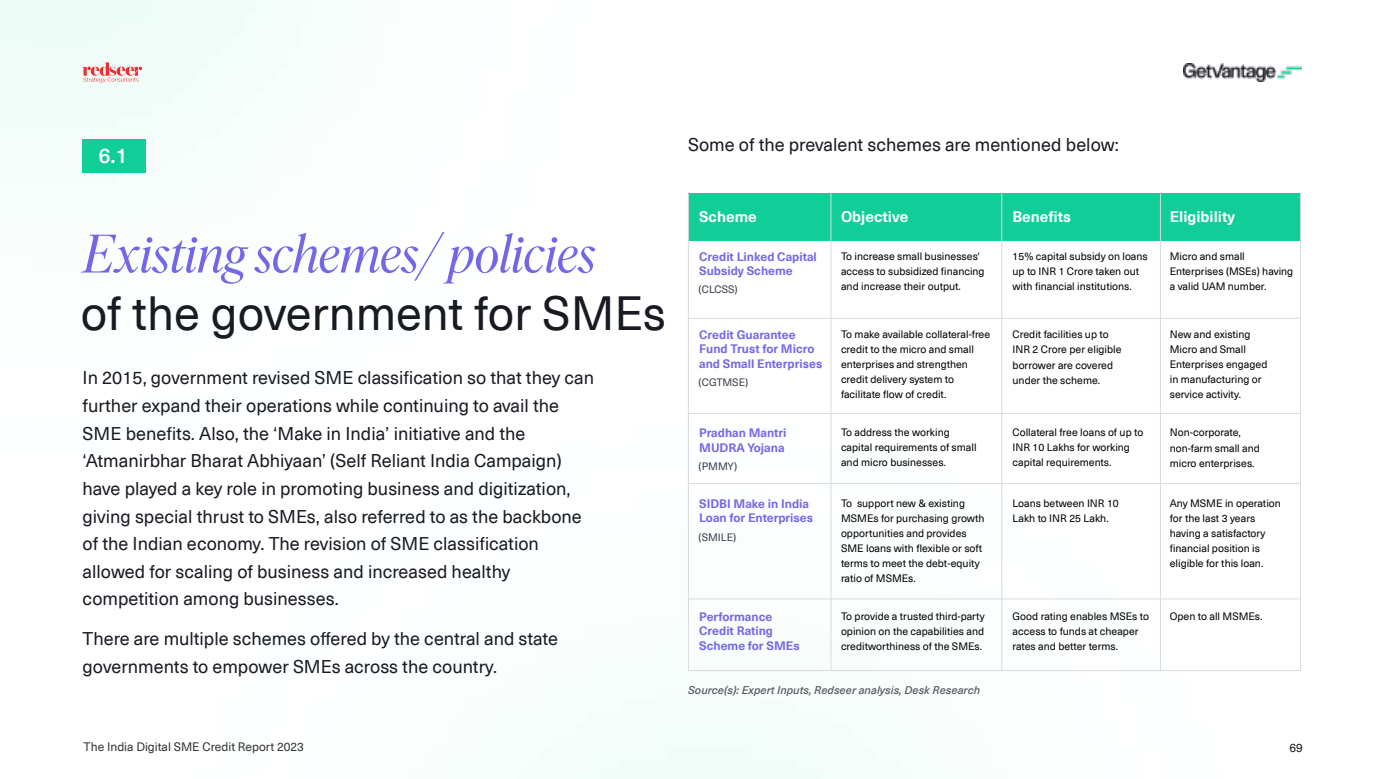
<style>
.page{position:relative;width:1384px;height:779px;background:#fff}
.page>*{position:absolute;margin:0;border:0;box-sizing:border-box;transform-origin:0 0}
.t1{font:italic 54px "Ivar Display";letter-spacing:-.005em;color:#7367e8}
.t2{font:46.8px "Neue Haas Unica Pro";color:#191b23}
.t3{font:500 21px "Neue Haas Unica Pro";color:#fff}
.t4{font:18px/27.6px "Neue Haas Unica Pro";color:#191b23}
.t5{font:700 15px "Neue Haas Unica Pro";color:#fff}
.t6{font:700 12px/14.4px "Neue Haas Unica Pro";color:#7367e8}
.t7{font:12px "Neue Haas Unica Pro";color:#333}
.t8{font:12px "Neue Haas Unica Pro";color:#191b23}
.t9{font:italic 500 11.1px "Neue Haas Unica Pro";color:rgb(25 27 35/.7)}
.t10{font:10.5px/15px "Neue Haas Unica Pro";color:#000}
.t11{font:10.5px "Neue Haas Unica Pro";color:#393c47}
</style>
<div class="page">
<div style="left:1px;top:1px;width:276px;height:172px;background:#f1fcf8"></div>
<div style="left:688px;top:193px;width:612px;height:47px;background:#11ce98"></div>
<hr style="left:830px;top:193px;width:1px;height:477px;background:#dadada">
<hr style="left:688px;top:318px;width:612px;height:1px;background:#dadada">
<hr style="left:688px;top:413px;width:612px;height:1px;background:#dadada">
<hr style="left:688px;top:483px;width:612px;height:1px;background:#dadada">
<hr style="left:688px;top:598px;width:612px;height:1px;background:#dadada">
<hr style="left:688px;top:670px;width:612px;height:1px;background:#dadada">
<hr style="left:687px;top:193px;width:1px;height:477px;background:#dadada">
<hr style="left:1001px;top:193px;width:1px;height:477px;background:#dadada">
<hr style="left:1159px;top:193px;width:1px;height:477px;background:#dadada">
<hr style="left:1299px;top:193px;width:1px;height:477px;background:#dadada">
<div style="left:83px;top:139px;width:63px;height:33px;background:#11ce98"></div>
<img style="left:1183px;top:63px;width:118px;height:18px">
<svg style="left:83px;top:62px;width:59px;height:20px"></svg>
<h3 class="t3" style="left:98px;top:147px;width:31px">6.1</h3>
<h1 class="t1" style="left:83px;top:232px;width:514px">Existing schemes/ policies</h1>
<h2 class="t2" style="left:81px;top:294px;width:586px">of the government for SMEs</h2>
<p class="t4" style="left:83px;top:366px;width:513px">In 2015, government revised SME classification so that they can further expand their operations while continuing to avail the SME benefits. Also, the ‘Make in India’ initiative and the ‘Atmanirbhar Bharat Abhiyaan’ (Self Reliant India Campaign) have played a key role in promoting business and digitization, giving special thrust to SMEs, also referred to as the backbone of the Indian economy. The revision of SME classification allowed for scaling of business and increased healthy competition among businesses.</p>
<h3 class="t4" style="left:83px;top:626px;width:477px">There are multiple schemes offered by the central and state governments to empower SMEs across the country.</h3>
<h3 class="t4" style="left:688px;top:133px;width:432px">Some of the prevalent schemes are mentioned below:</h3>
<h3 class="t5" style="left:699px;top:210px;width:59px">Scheme</h3>
<h3 class="t5" style="left:841px;top:210px;width:69px">Objective</h3>
<h3 class="t5" style="left:1012px;top:210px;width:60px">Benefits</h3>
<h3 class="t5" style="left:1169px;top:210px;width:67px">Eligibility</h3>
<p class="t6" style="left:699px;top:250px;width:119px">Credit Linked Capital<br>Subsidy Scheme</p>
<p class="t11" style="left:698px;top:285px;width:41px">(CLCSS)</p>
<p class="t6" style="left:699px;top:328px;width:125px">Credit Guarantee<br>Fund Trust for Micro and Small Enterprises</p>
<p class="t11" style="left:698px;top:378px;width:51px">(CGTMSE)</p>
<p class="t6" style="left:699px;top:427px;width:89px">Pradhan Mantri<br>MUDRA Yojana</p>
<p class="t11" style="left:698px;top:462px;width:40px">(PMMY)</p>
<p class="t6" style="left:699px;top:497px;width:115px">SIDBI Make in India<br>Loan for Enterprises</p>
<p class="t11" style="left:698px;top:532px;width:39px">(SMILE)</p>
<p class="t6" style="left:699px;top:610px;width:102px">Performance<br>Credit Rating<br>Scheme for SMEs</p>
<p class="t10" style="left:841px;top:249px;width:145px">To increase small businesses' access to subsidized financing and increase their output.</p>
<p class="t10" style="left:841px;top:327px;width:151px">To make available collateral-free credit to the micro and small enterprises and strengthen credit delivery system to facilitate flow of credit.</p>
<p class="t10" style="left:841px;top:426px;width:137px">To address the working capital requirements of small and micro businesses.</p>
<p class="t10" style="left:841px;top:496px;width:145px">To support new &amp; existing<br>MSMEs for purchasing growth opportunities and provides<br>SME loans with flexible or soft terms to meet the debt-equity ratio of MSMEs.</p>
<p class="t10" style="left:841px;top:609px;width:145px;text-align:justify">To provide a trusted third-party opinion on the capabilities and creditworthiness of the SMEs.</p>
<p class="t9" style="left:688px;top:685px;width:293px">Source(s): Expert Inputs, Redseer analysis, Desk Research</p>
<p class="t10" style="left:1012px;top:249px;width:137px">15% capital subsidy on loans up to INR 1 Crore taken out with financial institutions.</p>
<p class="t10" style="left:1169px;top:249px;width:125px">Micro and small<br>Enterprises (MSEs) having a valid UAM number.</p>
<p class="t10" style="left:1012px;top:327px;width:110px">Credit facilities up to<br>INR 2 Crore per eligible borrower are covered under the scheme.</p>
<p class="t10" style="left:1169px;top:327px;width:99px">New and existing<br>Micro and Small<br>Enterprises engaged in manufacturing or service activity.</p>
<p class="t10" style="left:1012px;top:426px;width:132px">Collateral free loans of up to<br>INR 10 Lakhs for working capital requirements.</p>
<p class="t10" style="left:1012px;top:496px;width:108px">Loans between INR 10<br>Lakh to INR 25 Lakh.</p>
<p class="t10" style="left:1012px;top:609px;width:138px">Good rating enables MSEs to access to funds at cheaper rates and better terms.</p>
<p class="t10" style="left:1169px;top:425px;width:92px">Non-corporate, non-farm small and micro enterprises.</p>
<p class="t10" style="left:1169px;top:496px;width:113px">Any MSME in operation for the last 3 years having a satisfactory financial position is eligible for this loan.</p>
<p class="t10" style="left:1169px;top:609px;width:94px">Open to all MSMEs.</p>
<p class="t7" style="left:84px;top:741px;width:222px">The India Digital SME Credit Report 2023</p>
<p class="t8" style="left:1289px;top:742px;width:15px">69</p>
</div>
